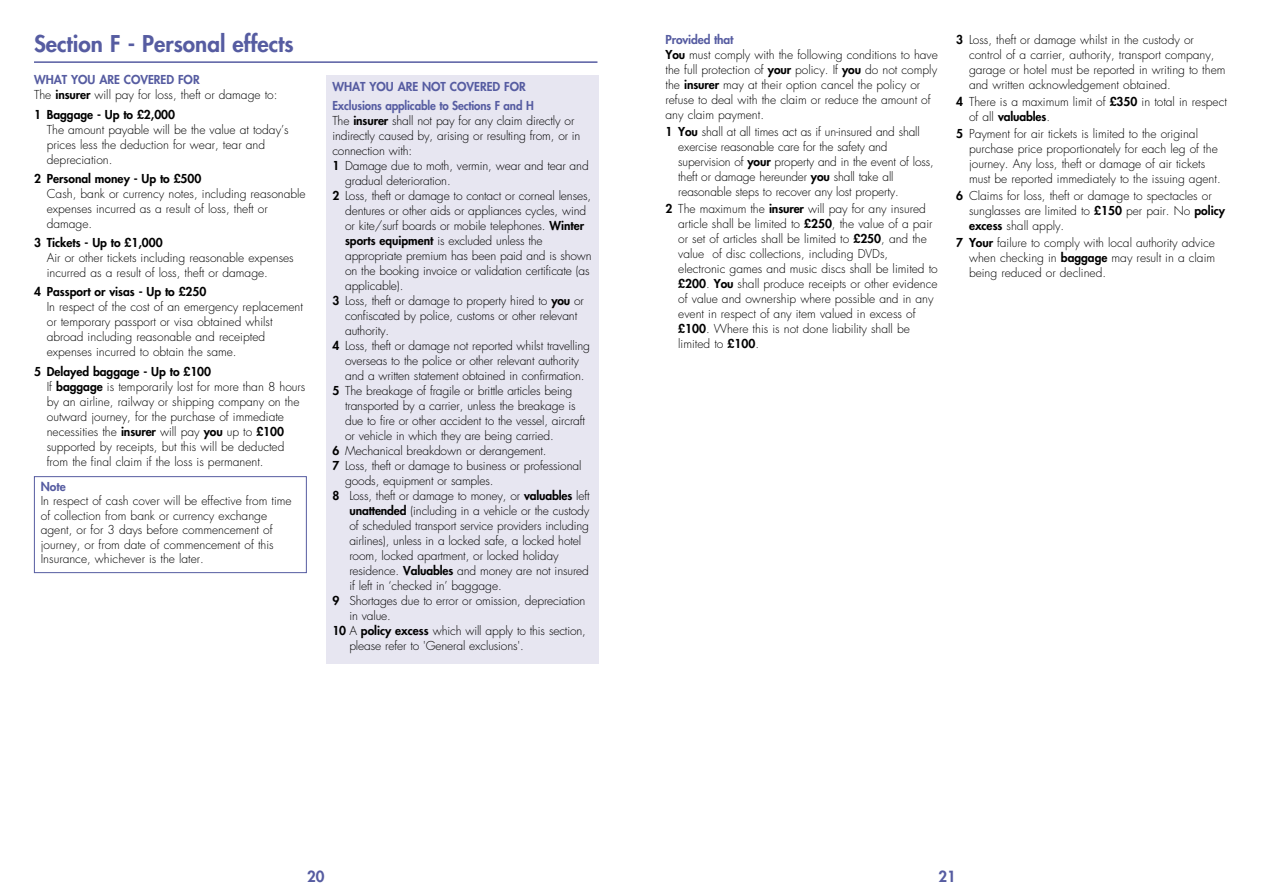
<style>
.page{position:relative;width:1263px;height:893px;background:#fff}
.page>*{position:absolute;margin:0;border:0;box-sizing:border-box;transform-origin:0 0}
.t1{font:800 22.5px "Futura";color:#565ca1}
.t2{font:800 15px "Futura";color:#565ca1}
.t3{font:300 12px/15px "Futura";color:#000}
.t4{font:800 12px "Futura";color:#000}
.t5{font:800 12px/19.2px "Futura";letter-spacing:-.01em;color:#565ca1}
.s1{font-weight:800;color:#565ca1}
.s2{font-weight:800}
</style>
<div class="page">
<hr style="left:34px;top:61px;width:563px;height:2px;background:#565ca1">
<div style="left:34px;top:476px;width:273px;height:97px;border:1px solid #565ca1"></div>
<div style="left:326px;top:75px;width:272px;height:588px;background:#e7e6f1"></div>
<h1 class="t1" style="left:34px;top:29px;width:261px">Section F - Personal effects</h1>
<p class="t3" style="left:34px;top:73px;width:245px"><span class="s1">WHAT YOU ARE COVERED FOR<br></span>The <span class="s2">insurer</span> will pay for loss, theft or damage to:</p>
<p class="t4" style="left:34px;top:106px;width:143px">1 Baggage - Up to £2,000</p>
<p class="t3" style="left:47px;top:122px;width:243px">The amount payable will be the value at today’s prices less the deduction for wear, tear and depreciation.</p>
<p class="t4" style="left:34px;top:170px;width:169px">2 Personal money - Up to £500</p>
<p class="t3" style="left:47px;top:186px;width:260px">Cash, bank or currency notes, including reasonable expenses incurred as a result of loss, theft or damage.</p>
<p class="t4" style="left:34px;top:235px;width:130px">3 Tickets - Up to £1,000</p>
<p class="t3" style="left:47px;top:250px;width:249px">Air or other tickets including reasonable expenses incurred as a result of loss, theft or damage.</p>
<p class="t4" style="left:34px;top:284px;width:174px">4 Passport or visas - Up to £250</p>
<p class="t3" style="left:47px;top:300px;width:258px">In respect of the cost of an emergency replacement or temporary passport or visa obtained whilst abroad including reasonable and receipted expenses incurred to obtain the same.</p>
<p class="t3" style="left:47px;top:364px;width:260px;text-indent:-13px"><span class="s2">5 Delayed baggage - Up to £100<br></span>If <span class="s2">baggage</span> is temporarily lost for more than 8 hours by an airline, railway or shipping company on the outward journey, for the purchase of immediate necessities the <span class="s2">insurer</span> will pay <span class="s2">you</span> up to <span class="s2">£100 </span>supported by receipts, but this will be deducted from the final claim if the loss is permanent.</p>
<p class="t5" style="left:41px;top:477px;width:26px">Note</p>
<p class="t3" style="left:41px;top:494px;width:252px;line-height:14.4px">In respect of cash cover will be effective from time of collection from bank or currency exchange agent, or for 3 days before commencement of journey, or from date of commencement of this Insurance, whichever is the later.</p>
<p class="t5" style="left:332px;top:76px;width:203px">WHAT YOU ARE NOT COVERED FOR<br>Exclusions applicable to Sections F and H</p>
<p class="t3" style="left:332px;top:113px;width:243px">The <span class="s2">insurer</span> shall not pay for any claim directly or</p>
<p class="t3" style="left:332px;top:128px;width:250px">indirectly caused by, arising or resulting from, or in</p>
<p class="t3" style="left:332px;top:143px;width:81px">connection with:</p>
<p class="t3" style="left:332px;top:158px;width:258px"><span class="s2">1</span> Damage due to moth, vermin, wear and tear and</p>
<p class="t3" style="left:345px;top:173px;width:107px">gradual deterioration.</p>
<p class="t3" style="left:332px;top:188px;width:260px"><span class="s2">2</span> Loss, theft or damage to contact or corneal lenses,</p>
<p class="t3" style="left:345px;top:203px;width:243px">dentures or other aids or appliances cycles, wind</p>
<p class="t3" style="left:345px;top:218px;width:240px">or kite/surf boards or mobile telephones. <span class="s2">Winter</span></p>
<p class="t3" style="left:345px;top:233px;width:199px"><span class="s2">sports equipment</span> is excluded unless the</p>
<p class="t3" style="left:345px;top:248px;width:248px">appropriate premium has been paid and is shown</p>
<p class="t3" style="left:345px;top:263px;width:246px">on the booking invoice or validation certificate (as</p>
<p class="t3" style="left:345px;top:278px;width:60px">applicable).</p>
<p class="t3" style="left:332px;top:293px;width:253px"><span class="s2">3</span> Loss, theft or damage to property hired to <span class="s2">you</span> or</p>
<p class="t3" style="left:345px;top:308px;width:234px">confiscated by police, customs or other relevant</p>
<p class="t3" style="left:345px;top:323px;width:46px">authority.</p>
<p class="t3" style="left:332px;top:338px;width:259px"><span class="s2">4</span> Loss, theft or damage not reported whilst travelling</p>
<p class="t3" style="left:345px;top:353px;width:235px">overseas to the police or other relevant authority</p>
<p class="t3" style="left:345px;top:368px;width:241px">and a written statement obtained in confirmation.</p>
<p class="t3" style="left:332px;top:383px;width:241px"><span class="s2">5</span> The breakage of fragile or brittle articles being</p>
<p class="t3" style="left:345px;top:398px;width:232px">transported by a carrier, unless the breakage is</p>
<p class="t3" style="left:345px;top:413px;width:241px">due to fire or other accident to the vessel, aircraft</p>
<p class="t3" style="left:345px;top:428px;width:210px">or vehicle in which they are being carried.</p>
<p class="t3" style="left:332px;top:443px;width:216px"><span class="s2">6</span> Mechanical breakdown or derangement.</p>
<p class="t3" style="left:332px;top:458px;width:251px"><span class="s2">7</span> Loss, theft or damage to business or professional</p>
<p class="t3" style="left:345px;top:473px;width:150px">goods, equipment or samples.</p>
<p class="t3" style="left:332px;top:488px;width:259px"><span class="s2">8</span> Loss, theft or damage to money, or <span class="s2">valuables</span> left</p>
<p class="t3" style="left:349px;top:503px;width:242px"><span class="s2">unattended</span> (including in a vehicle or the custody</p>
<p class="t3" style="left:349px;top:518px;width:241px">of scheduled transport service providers including</p>
<p class="t3" style="left:349px;top:533px;width:233px">airlines), unless in a locked safe, a locked hotel</p>
<p class="t3" style="left:349px;top:548px;width:211px">room, locked apartment, or locked holiday</p>
<p class="t3" style="left:349px;top:563px;width:241px">residence. <span class="s2">Valuables</span> and money are not insured</p>
<p class="t3" style="left:349px;top:578px;width:154px">if left in ‘checked in’ baggage.</p>
<p class="t3" style="left:332px;top:593px;width:255px"><span class="s2">9</span> Shortages due to error or omission, depreciation</p>
<p class="t3" style="left:349px;top:608px;width:43px">in value.</p>
<p class="t3" style="left:332px;top:623px;width:255px"><span class="s2">10</span> A <span class="s2">policy excess</span> which will apply to this section,</p>
<p class="t3" style="left:349px;top:638px;width:176px">please refer to 'General exclusions'.</p>
<p class="t3" style="left:665px;top:32px;width:274px"><span class="s1">Provided that<br></span><span class="s2">You</span> must comply with the following conditions to have the full protection of <span class="s2">your</span> policy. If <span class="s2">you</span> do not comply the <span class="s2">insurer</span> may at their option cancel the policy or refuse to deal with the claim or reduce the amount of any claim payment.</p>
<p class="t3" style="left:678px;top:124px;width:257px;text-indent:-13px"><span class="s2">1 You</span> shall at all times act as if un-insured and shall exercise reasonable care for the safety and supervision of <span class="s2">your</span> property and in the event of loss, theft or damage hereunder <span class="s2">you</span> shall take all reasonable steps to recover any lost property.</p>
<p class="t3" style="left:678px;top:201px;width:261px;text-indent:-13px"><span class="s2">2</span> The maximum the <span class="s2">insurer</span> will pay for any insured article shall be limited to <span class="s2">£250</span>, the value of a pair or set of articles shall be limited to <span class="s2">£250</span>, and the value of disc collections, including DVDs, electronic games and music discs shall be limited to <span class="s2">£200</span>. <span class="s2">You</span> shall produce receipts or other evidence of value and ownership where possible and in any event in respect of any item valued in excess of <span class="s2">£100</span>. Where this is not done liability shall be limited to <span class="s2">£100</span>.</p>
<p class="t3" style="left:969px;top:32px;width:258px;text-indent:-13px"><span class="s2">3</span> Loss, theft or damage whilst in the custody or control of a carrier, authority, transport company, garage or hotel must be reported in writing to them and written acknowledgement obtained.</p>
<p class="t3" style="left:969px;top:94px;width:259px;text-indent:-13px"><span class="s2">4</span> There is a maximum limit of <span class="s2">£350</span> in total in respect of all <span class="s2">valuables</span>.</p>
<p class="t3" style="left:969px;top:126px;width:253px;text-indent:-13px"><span class="s2">5</span> Payment for air tickets is limited to the original purchase price proportionately for each leg of the journey. Any loss, theft or damage of air tickets must be reported immediately to the issuing agent.</p>
<p class="t3" style="left:969px;top:188px;width:258px;text-indent:-13px"><span class="s2">6</span> Claims for loss, theft or damage to spectacles or sunglasses are limited to <span class="s2">£150</span> per pair. No <span class="s2">policy excess</span> shall apply.</p>
<p class="t3" style="left:969px;top:235px;width:248px;text-align:justify;text-indent:-13px"><span class="s2">7 Your</span> failure to comply with local authority advice when checking in <span class="s2">baggage</span> may result in a claim being reduced or declined.</p>
<p class="t2" style="left:307px;top:866px;width:19px">20</p>
<p class="t2" style="left:938px;top:866px;width:19px">21</p>
</div>
